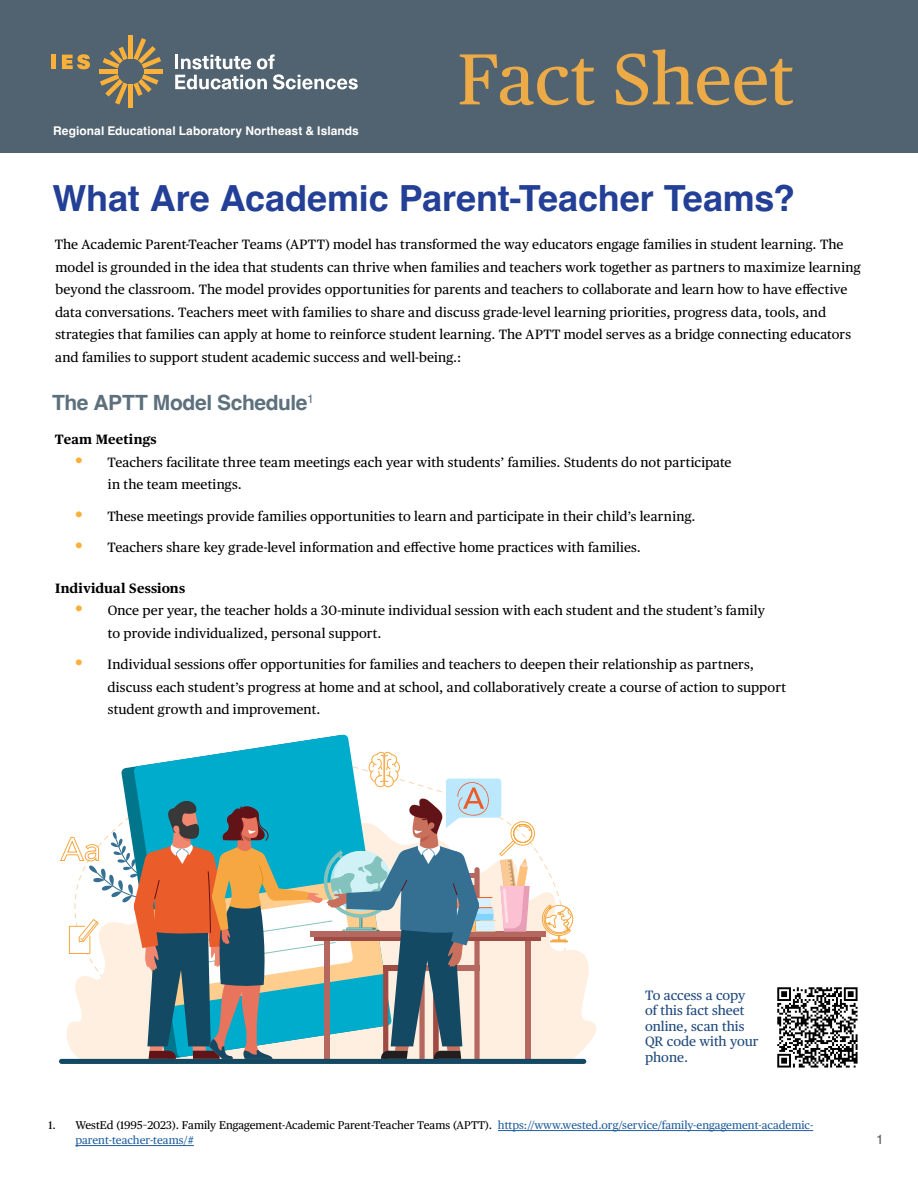
<style>
.page{position:relative;width:918px;height:1188px;background:#fff}
.page>*{position:absolute;margin:0;border:0;box-sizing:border-box;transform-origin:0 0}
.t1{font:72px "Publico Text";color:#edab47}
.t2{font:700 36px "Helvetica";letter-spacing:-.005em;color:#233f96}
.t3{font:700 21px "Helvetica";letter-spacing:-.02em;color:#5d707d}
.t4{font:19.5px "Publico Text";color:#fbb03a}
.t5{font:13.5px/22.5px "Publico Text";letter-spacing:.01em;color:#000}
.t6{font:13.5px/15.5px "Publico Text";color:#1f497d}
.t7{font:700 13.5px "Publico Text";letter-spacing:.01em;color:#000}
.t8{font:13.5px "Helvetica";color:#58595b}
.t9{font:12.3px "Helvetica";color:#5d707d}
.t10{font:700 12px "Helvetica";letter-spacing:.005em;color:#fff}
.t11{font:11.25px "Publico Text";color:#215e9e}
.t12{font:11.25px "Publico Text";color:#000}
</style>
<div class="page">
<div style="left:0;top:0;width:918px;height:153px;background:#516370"></div>
<svg style="left:62px;top:54px;width:28px;height:15px"></svg>
<div style="left:128px;top:35px;width:5px;height:23px;background:#fbb03a"></div>
<div style="left:99px;top:69px;width:19px;height:5px;background:#fbb03a"></div>
<div style="left:128px;top:84px;width:5px;height:23px;background:#fbb03a"></div>
<svg style="left:100px;top:74px;width:58px;height:31px"></svg>
<div style="left:144px;top:69px;width:19px;height:5px;background:#fbb03a"></div>
<svg style="left:103px;top:38px;width:58px;height:30px"></svg>
<hr style="left:52px;top:55px;width:4px;height:14px;background:#fbb03a">
<svg style="left:175px;top:54px;width:183px;height:35px"></svg>
<hr style="left:498px;top:1130px;width:315px;height:1px;background:#215e9e">
<hr style="left:75px;top:1145px;width:119px;height:1px;background:#215e9e">
<svg style="left:230px;top:734px;width:159px;height:18px"></svg>
<svg style="left:59px;top:752px;width:527px;height:312px"></svg>
<img style="left:777px;top:987px;width:81px;height:81px">
<p class="t10" style="left:53px;top:124px;width:307px">Regional Educational Laboratory Northeast &amp; Islands</p>
<h1 class="t1" style="left:458px;top:25px;width:338px">Fact Sheet</h1>
<h2 class="t2" style="left:52px;top:176px;width:744px">What Are Academic Parent-Teacher Teams?</h2>
<p class="t5" style="left:55px;top:232px;width:807px">The Academic Parent-Teacher Teams (APTT) model has transformed the way educators engage families in student learning. The model is grounded in the idea that students can thrive when families and teachers work together as partners to maximize learning beyond the classroom. The model provides opportunities for parents and teachers to collaborate and learn how to have efective data conversations. Teachers meet with families to share and discuss grade-level learning priorities, progress data, tools, and strategies that families can apply at home to reinforce student learning. The APTT model serves as a bridge connecting educators and families to support student academic success and well-being.:</p>
<p class="t9" style="left:307px;top:389px;width:8px">1</p>
<h3 class="t3" style="left:52px;top:390px;width:257px">The APTT Model Schedule</h3>
<p class="t7" style="left:55px;top:429px;width:103px">Team Meetings</p>
<p class="t5" style="left:107px;top:450px;width:626px">Teachers facilitate three team meetings each year with students’ families. Students do not participate</p>
<h3 class="t4" style="left:75px;top:445px;width:10px">•</h3>
<h3 class="t4" style="left:75px;top:499px;width:10px">•</h3>
<p class="t5" style="left:108px;top:472px;width:135px">in the team meetings.</p>
<p class="t5" style="left:107px;top:504px;width:590px">These meetings provide families opportunities to learn and participate in their child s’ learning.</p>
<p class="t5" style="left:107px;top:535px;width:535px">Teachers share key grade-level information and efective home practices with families.</p>
<h3 class="t4" style="left:75px;top:531px;width:10px">•</h3>
<p class="t7" style="left:55px;top:578px;width:132px">Individual Sessions</p>
<p class="t5" style="left:108px;top:598px;width:659px">Once per year, the teacher holds a 30-minute individual session with each student and the student s’ family</p>
<h3 class="t4" style="left:75px;top:594px;width:10px">•</h3>
<h3 class="t4" style="left:75px;top:648px;width:10px">•</h3>
<p class="t5" style="left:108px;top:621px;width:275px">to provide individualized, personal support.</p>
<p class="t5" style="left:108px;top:652px;width:648px">Individual sessions ofer opportunities for families and teachers to deepen their relationship as partners,</p>
<p class="t5" style="left:108px;top:675px;width:680px">discuss each student s’ progress at home and at school, and collaboratively create a course of action to support student growth and improvement.</p>
<p class="t6" style="left:645px;top:986px;width:115px">To access a copy of this fact sheet online, scan this<br>QR code with your phone.</p>
<p class="t12" style="left:48px;top:1117px;width:9px">1.</p>
<p class="t11" style="left:498px;top:1117px;width:317px">https://www.wested.org/service/family-engagement-academic-</p>
<p class="t12" style="left:75px;top:1117px;width:418px">WestEd (1995–2023 .) Family Engagement-Academic Parent-Teacher Teams (APTT .)</p>
<p class="t11" style="left:75px;top:1132px;width:120px">parent-teacher-teams/#</p>
<p class="t8" style="left:876px;top:1129px;width:9px">1</p>
</div>
